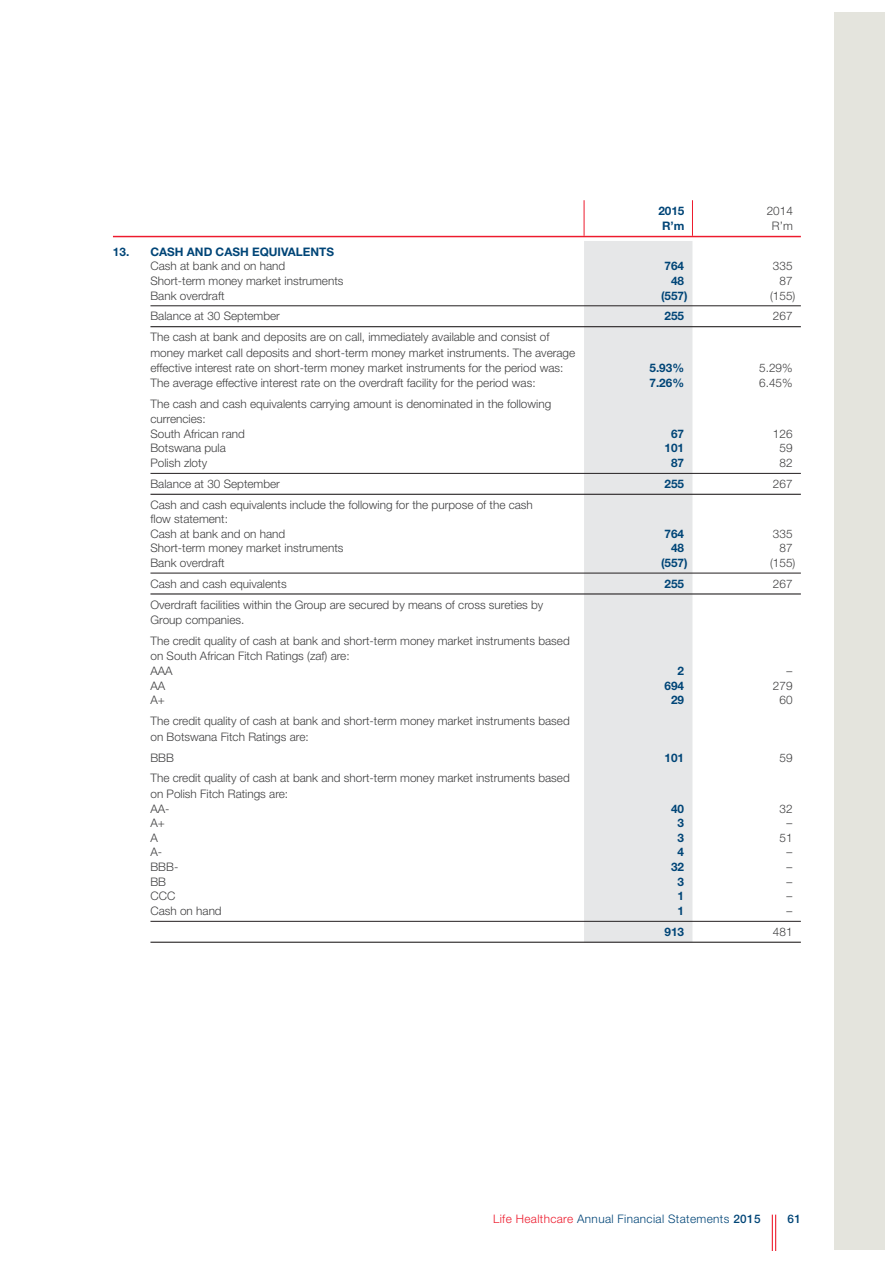
<style>
.page{position:relative;width:893px;height:1263px;background:#fff}
.page>*{position:absolute;margin:0;border:0;box-sizing:border-box;transform-origin:0 0}
.t1{font:300 11.7px/15px "Helvetica Neue LT Std";color:#404041}
.t2{font:700 11.7px/15.5px "Helvetica Neue LT Std";color:#004577;text-align:center}
.t3{font:300 11.7px "Helvetica Neue LT Std";letter-spacing:.03em;color:#004577}
.t4{font:500 11.7px "Helvetica Neue LT Std";color:#004577}
.s1{color:#ed1b2d}
.s2{font-weight:500}
</style>
<div class="page">
<hr style="left:771px;top:1215px;width:1px;height:35px;background:#ed1b2d">
<hr style="left:775px;top:1215px;width:1px;height:35px;background:#ed1b2d">
<div style="left:834px;top:13px;width:50px;height:1237px;background:#e4e4dd"></div>
<div style="left:584px;top:241px;width:108px;height:701px;background:#e6e7e8"></div>
<hr style="left:113px;top:236px;width:687px;height:1px;background:#ed1b2d">
<hr style="left:150px;top:306px;width:650px;height:1px;background:#231f20">
<hr style="left:150px;top:326px;width:650px;height:1px;background:#231f20">
<hr style="left:150px;top:473px;width:650px;height:1px;background:#231f20">
<hr style="left:150px;top:494px;width:650px;height:1px;background:#231f20">
<hr style="left:150px;top:593px;width:650px;height:2px;background:#231f20">
<hr style="left:150px;top:573px;width:650px;height:1px;background:#231f20">
<hr style="left:150px;top:921px;width:650px;height:1px;background:#231f20">
<hr style="left:150px;top:942px;width:650px;height:1px;background:#231f20">
<hr style="left:583px;top:200px;width:1px;height:36px;background:#ed1b2d">
<hr style="left:692px;top:200px;width:1px;height:36px;background:#ed1b2d">
<p class="t2" style="left:658px;top:204px;width:28px">2015<br>R’m</p>
<p class="t1" style="left:766px;top:204px;width:28px;line-height:15.5px;text-align:center">2014<br>R’m</p>
<p class="t2" style="left:113px;top:245px;width:223px">13. CASH AND CASH EQUIVALENTS</p>
<p class="t1" style="left:150px;top:260px;width:136px">Cash at bank and on hand</p>
<p class="t2" style="left:664px;top:260px;width:21px">764</p>
<p class="t1" style="left:772px;top:260px;width:21px">335</p>
<p class="t1" style="left:150px;top:275px;width:194px">Short-term money market instruments</p>
<p class="t2" style="left:671px;top:274px;width:15px">48</p>
<p class="t1" style="left:779px;top:275px;width:15px">87</p>
<p class="t1" style="left:150px;top:289px;width:76px">Bank overdraft</p>
<p class="t2" style="left:661px;top:289px;width:28px">(557)</p>
<p class="t1" style="left:770px;top:289px;width:27px">(155)</p>
<p class="t1" style="left:150px;top:310px;width:131px">Balance at 30 September</p>
<p class="t2" style="left:664px;top:310px;width:21px">255</p>
<p class="t1" style="left:772px;top:310px;width:21px">267</p>
<p class="t1" style="left:150px;top:331px;width:426px;line-height:15.5px">The cash at bank and deposits are on call, immediately available and consist of money market call deposits and short-term money market instruments. The average effective interest rate on short-term money market instruments for the period was:</p>
<p class="t2" style="left:649px;top:362px;width:36px">5.93%</p>
<p class="t1" style="left:759px;top:362px;width:35px">5.29%</p>
<p class="t1" style="left:150px;top:377px;width:386px">The average effective interest rate on the overdraft facility for the period was:</p>
<p class="t2" style="left:649px;top:376px;width:36px">7.26%</p>
<p class="t1" style="left:759px;top:377px;width:35px">6.45%</p>
<p class="t1" style="left:150px;top:398px;width:402px">The cash and cash equivalents carrying amount is denominated in the following currencies:<br>South African rand</p>
<p class="t2" style="left:671px;top:427px;width:15px">67</p>
<p class="t1" style="left:772px;top:428px;width:21px">126</p>
<p class="t1" style="left:150px;top:442px;width:77px">Botswana pula</p>
<p class="t2" style="left:664px;top:442px;width:21px">101</p>
<p class="t1" style="left:779px;top:442px;width:15px">59</p>
<p class="t1" style="left:150px;top:457px;width:58px">Polish zloty</p>
<p class="t2" style="left:671px;top:457px;width:15px">87</p>
<p class="t1" style="left:779px;top:457px;width:15px">82</p>
<p class="t1" style="left:150px;top:478px;width:131px">Balance at 30 September</p>
<p class="t2" style="left:664px;top:478px;width:21px">255</p>
<p class="t1" style="left:772px;top:478px;width:21px">267</p>
<p class="t1" style="left:150px;top:499px;width:384px;line-height:14.2px">Cash and cash equivalents include the following for the purpose of the cash flow statement:<br>Cash at bank and on hand</p>
<p class="t2" style="left:664px;top:527px;width:21px">764</p>
<p class="t1" style="left:772px;top:527px;width:21px">335</p>
<p class="t1" style="left:150px;top:542px;width:194px">Short-term money market instruments</p>
<p class="t2" style="left:671px;top:542px;width:15px">48</p>
<p class="t1" style="left:779px;top:542px;width:15px">87</p>
<p class="t1" style="left:150px;top:557px;width:76px">Bank overdraft</p>
<p class="t2" style="left:661px;top:556px;width:28px">(557)</p>
<p class="t1" style="left:770px;top:557px;width:27px">(155)</p>
<p class="t1" style="left:150px;top:578px;width:138px">Cash and cash equivalents</p>
<p class="t2" style="left:664px;top:577px;width:21px">255</p>
<p class="t1" style="left:772px;top:578px;width:21px">267</p>
<p class="t1" style="left:150px;top:598px;width:394px;line-height:15.5px">Overdraft facilities within the Group are secured by means of cross sureties by<br>Group companies.</p>
<p class="t1" style="left:150px;top:635px;width:421px">The credit quality of cash at bank and short-term money market instruments based on South African Fitch Ratings (zaf) are:<br>AAA</p>
<p class="t2" style="left:677px;top:665px;width:8px">2</p>
<p class="t1" style="left:786px;top:665px;width:7px">–</p>
<p class="t1" style="left:150px;top:679px;width:16px">AA</p>
<p class="t2" style="left:664px;top:679px;width:21px">694</p>
<p class="t1" style="left:772px;top:679px;width:21px">279</p>
<p class="t1" style="left:150px;top:694px;width:16px">A+</p>
<p class="t2" style="left:671px;top:694px;width:15px">29</p>
<p class="t1" style="left:779px;top:694px;width:15px">60</p>
<p class="t1" style="left:150px;top:715px;width:421px;line-height:15.5px">The credit quality of cash at bank and short-term money market instruments based on Botswana Fitch Ratings are:</p>
<p class="t1" style="left:150px;top:751px;width:25px">BBB</p>
<p class="t2" style="left:664px;top:751px;width:21px">101</p>
<p class="t1" style="left:779px;top:751px;width:15px">59</p>
<p class="t1" style="left:150px;top:772px;width:421px">The credit quality of cash at bank and short-term money market instruments based on Polish Fitch Ratings are:<br>AA-</p>
<p class="t2" style="left:671px;top:802px;width:15px">40</p>
<p class="t1" style="left:779px;top:802px;width:15px">32</p>
<p class="t1" style="left:150px;top:817px;width:16px">A+</p>
<p class="t2" style="left:677px;top:817px;width:8px">3</p>
<p class="t1" style="left:786px;top:817px;width:7px">–</p>
<p class="t1" style="left:150px;top:832px;width:9px">A</p>
<p class="t2" style="left:677px;top:831px;width:8px">3</p>
<p class="t1" style="left:779px;top:832px;width:15px">51</p>
<p class="t1" style="left:150px;top:846px;width:13px">A-</p>
<p class="t2" style="left:677px;top:846px;width:8px">4</p>
<p class="t1" style="left:786px;top:846px;width:7px">–</p>
<p class="t1" style="left:150px;top:861px;width:29px">BBB-</p>
<p class="t2" style="left:671px;top:861px;width:15px">32</p>
<p class="t1" style="left:786px;top:861px;width:7px">–</p>
<p class="t1" style="left:150px;top:876px;width:17px">BB</p>
<p class="t2" style="left:677px;top:875px;width:8px">3</p>
<p class="t1" style="left:786px;top:876px;width:7px">–</p>
<p class="t1" style="left:150px;top:890px;width:26px">CCC</p>
<p class="t2" style="left:677px;top:890px;width:8px">1</p>
<p class="t1" style="left:786px;top:890px;width:7px">–</p>
<p class="t1" style="left:150px;top:905px;width:73px">Cash on hand</p>
<p class="t2" style="left:677px;top:905px;width:8px">1</p>
<p class="t1" style="left:786px;top:905px;width:7px">–</p>
<p class="t2" style="left:664px;top:925px;width:21px">913</p>
<p class="t1" style="left:772px;top:926px;width:21px">481</p>
<p class="t3" style="left:493px;top:1215px;width:269px"><span class="s1">Life Healthcare</span> Annual Financial Statements <span class="s2">2015</span></p>
<p class="t4" style="left:787px;top:1215px;width:15px">61</p>
</div>
